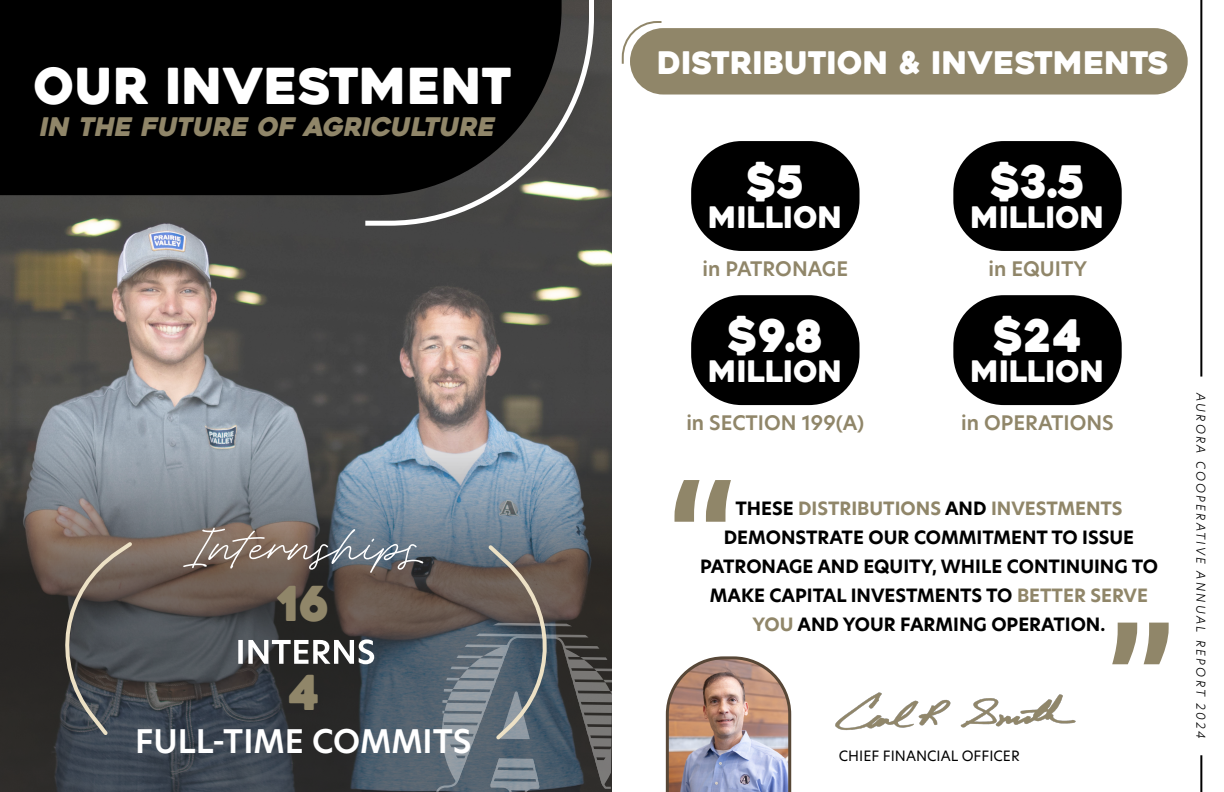
<style>
.page{position:relative;width:1224px;height:792px;background:#fff}
.page>*{position:absolute;margin:0;border:0;box-sizing:border-box;transform-origin:0 0}
.t1{font:75px "Adventures Unlimited Script";color:#fff}
.t2{font:49.4px "Heavitas";color:#fff}
.t3{font:47.9px "Heavitas";color:#908669}
.t4{font:44.6px "Heavitas";color:#fff}
.t5{font:600 32px "New Hero";color:#fff}
.t6{font:31px "Heavitas";color:#fff}
.t7{font:29.5px "Heavitas";color:#fff}
.t8{font:italic 25.6px "Heavitas";color:#908669}
.t9{font:600 19.7px "New Hero";color:#908669}
.t10{font:700 18px/29px "New Hero";color:#000;text-align:center}
.t11{font:14px "New Hero";color:#000}
.t12{font:italic 300 12px "New Hero";letter-spacing:.18em;color:#000}
.s1{color:#908669}
</style>
<div class="page">
<img style="left:666px;top:656px;width:125px;height:136px">
<svg style="left:621px;top:21px;width:41px;height:43px"></svg>
<svg style="left:675px;top:480px;width:56px;height:42px"></svg>
<svg style="left:1112px;top:623px;width:57px;height:41px"></svg>
<img style="left:835px;top:692px;width:241px;height:39px">
<img style="left:0;top:0;width:612px;height:238px">
<svg style="left:0;top:238px;width:612px;height:554px;background:#646466"></svg>
<div style="left:0;top:0;width:360px;height:195px;background:#000"></div>
<svg style="left:360px;top:0;width:236px;height:228px;background:#262625"></svg>
<hr style="left:1200px;top:0;width:2px;height:377px;background:#000">
<hr style="left:1200px;top:755px;width:2px;height:37px;background:#000">
<svg style="left:238px;top:639px;width:136px;height:25px"></svg>
<svg style="left:436px;top:542px;width:176px;height:250px;background:#5c6165"></svg>
<svg style="left:51px;top:539px;width:85px;height:200px;background:#565351"></svg>
<div style="left:691px;top:141px;width:169px;height:110px;background:#000;border-radius:50px"></div>
<div style="left:953px;top:141px;width:169px;height:110px;background:#000;border-radius:50px"></div>
<div style="left:691px;top:295px;width:169px;height:110px;background:#000;border-radius:50px"></div>
<div style="left:953px;top:295px;width:169px;height:110px;background:#000;border-radius:50px"></div>
<div style="left:630px;top:28px;width:558px;height:67px;background:#908669;border-radius:33px"></div>
<p class="t2" style="left:34px;top:56px;width:479px">OUR INVESTMENT</p>
<p class="t8" style="left:39px;top:110px;width:463px">IN THE FUTURE OF AGRICULTURE</p>
<p class="t1" style="left:183px;top:514px;width:242px">Internships</p>
<p class="t3" style="left:278px;top:575px;width:54px">16</p>
<p class="t3" style="left:288px;top:664px;width:34px">4</p>
<p class="t5" style="left:135px;top:719px;width:338px">FULL-TIME COMMITS</p>
<p class="t6" style="left:657px;top:43px;width:513px">DISTRIBUTION &amp; INVESTMENTS</p>
<p class="t4" style="left:746px;top:154px;width:59px">$5</p>
<p class="t4" style="left:990px;top:154px;width:96px">$3.5</p>
<p class="t7" style="left:708px;top:199px;width:136px">MILLION</p>
<p class="t7" style="left:970px;top:199px;width:136px">MILLION</p>
<p class="t9" style="left:703px;top:255px;width:147px">in PATRONAGE</p>
<p class="t9" style="left:989px;top:255px;width:100px">in EQUITY</p>
<p class="t4" style="left:727px;top:308px;width:97px">$9.8</p>
<p class="t7" style="left:708px;top:353px;width:136px">MILLION</p>
<p class="t9" style="left:686px;top:409px;width:179px">in SECTION 199(A)</p>
<p class="t4" style="left:993px;top:308px;width:90px">$24</p>
<p class="t7" style="left:970px;top:353px;width:136px">MILLION</p>
<p class="t9" style="left:961px;top:409px;width:154px">in OPERATIONS</p>
<p class="t10" style="left:700px;top:494px;width:459px">THESE <span class="s1">DISTRIBUTIONS</span> AND <span class="s1">INVESTMENTS </span>DEMONSTRATE OUR COMMITMENT TO ISSUE PATRONAGE AND EQUITY, WHILE CONTINUING TO MAKE CAPITAL INVESTMENTS TO <span class="s1">BETTER SERVE YOU</span> AND YOUR FARMING OPERATION.</p>
<p class="t11" style="left:839px;top:746px;width:182px">CHIEF FINANCIAL OFFICER</p>
<p class="t12" style="left:1209px;top:393px;width:348px;rotate:90deg">AURORA COOPERATIVE ANNUAL REPORT 2024</p>
</div>
